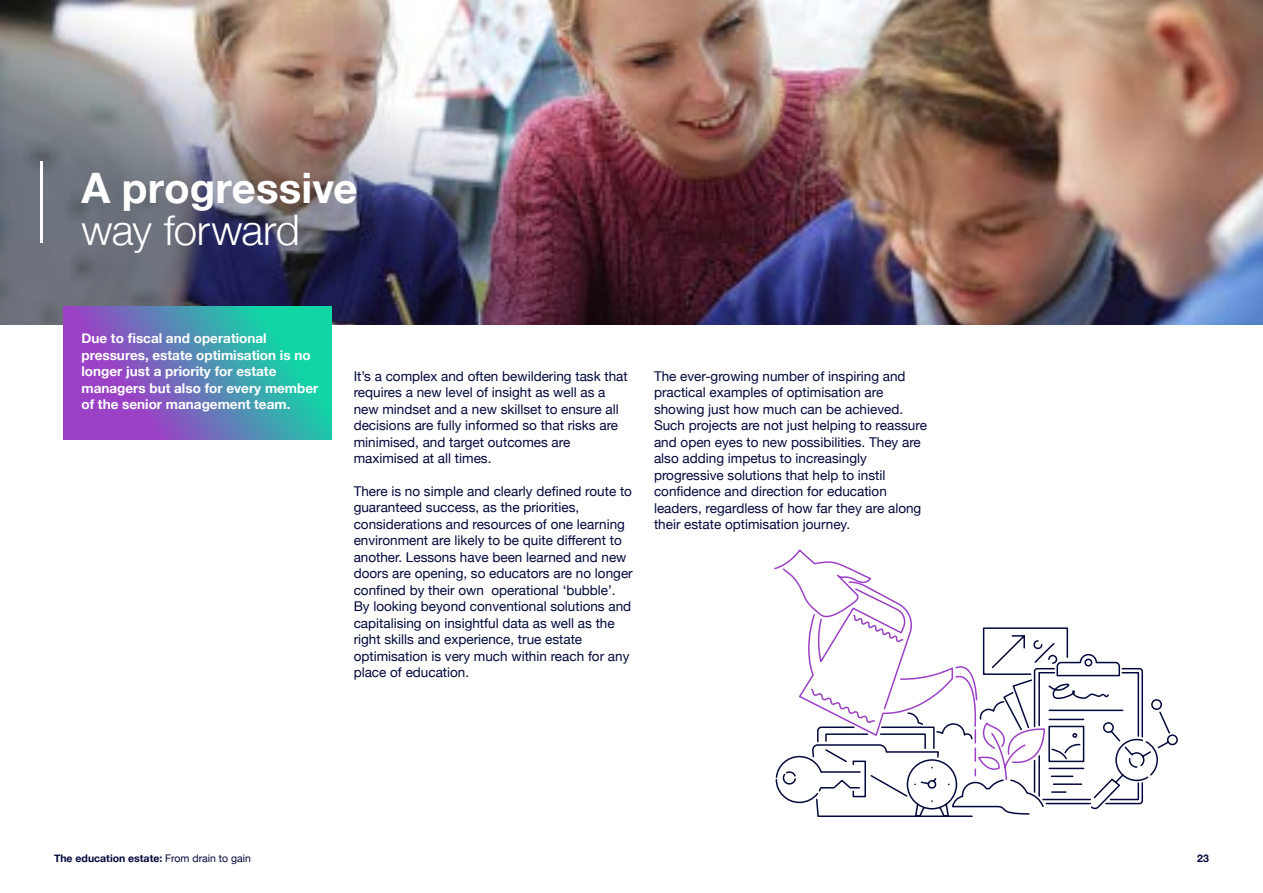
<style>
.page{position:relative;width:1263px;height:893px;background:#fff}
.page>*{position:absolute;margin:0;border:0;box-sizing:border-box;transform-origin:0 0}
.t1{font:700 42px "Helvetica Neue";color:#fff}
.t2{font:300 42px "Helvetica Neue";letter-spacing:-.02em;color:#fff}
.t3{font:13.5px/16.5px "Helvetica Neue";color:#02083c}
.t4{font:700 13.5px/16.5px "Helvetica Neue";color:#fff}
.t5{font:700 10.5px "Helvetica Neue";color:#02083c}
.s1{font-weight:400}
</style>
<div class="page">
<img style="left:1181px;top:0;width:82px;height:325px">
<img style="left:0;top:0;width:1181px;height:325px">
<hr style="left:40px;top:161px;width:3px;height:81px;background:#fff">
<svg style="left:64px;top:307px;width:268px;height:132px;background:#5b84b6"></svg>
<svg style="left:775px;top:627px;width:403px;height:190px"></svg>
<svg style="left:774px;top:550px;width:272px;height:231px"></svg>
<h1 class="t1" style="left:81px;top:155px;width:278px">A progressive</h1>
<h1 class="t2" style="left:81px;top:196px;width:220px">way forward</h1>
<p class="t4" style="left:81px;top:331px;width:238px">Due to fiscal and operational pressures, estate optimisation is no longer just a priority for estate managers but also for every member of the senior management team.</p>
<p class="t3" style="left:354px;top:368px;width:276px">It’s a complex and often bewildering task that requires a new level of insight as well as a new mindset and a new skillset to ensure all decisions are fully informed so that risks are minimised, and target outcomes are maximised at all times.</p>
<p class="t3" style="left:354px;top:484px;width:281px">There is no simple and clearly defined route to guaranteed success, as the priorities, considerations and resources of one learning environment are likely to be quite different to another. Lessons have been learned and new doors are opening, so educators are no longer confined by their own operational ‘bubble’.<br>By looking beyond conventional solutions and capitalising on insightful data as well as the right skills and experience, true estate optimisation is very much within reach for any place of education.</p>
<p class="t3" style="left:654px;top:368px;width:274px">The ever-growing number of inspiring and practical examples of optimisation are showing just how much can be achieved.<br>Such projects are not just helping to reassure and open eyes to new possibilities. They are also adding impetus to increasingly progressive solutions that help to instil confidence and direction for education leaders, regardless of how far they are along their estate optimisation journey.</p>
<p class="t5" style="left:54px;top:850px;width:199px">The education estate: <span class="s1">From drain to gain</span></p>
<p class="t5" style="left:1197px;top:850px;width:13px">23</p>
</div>
